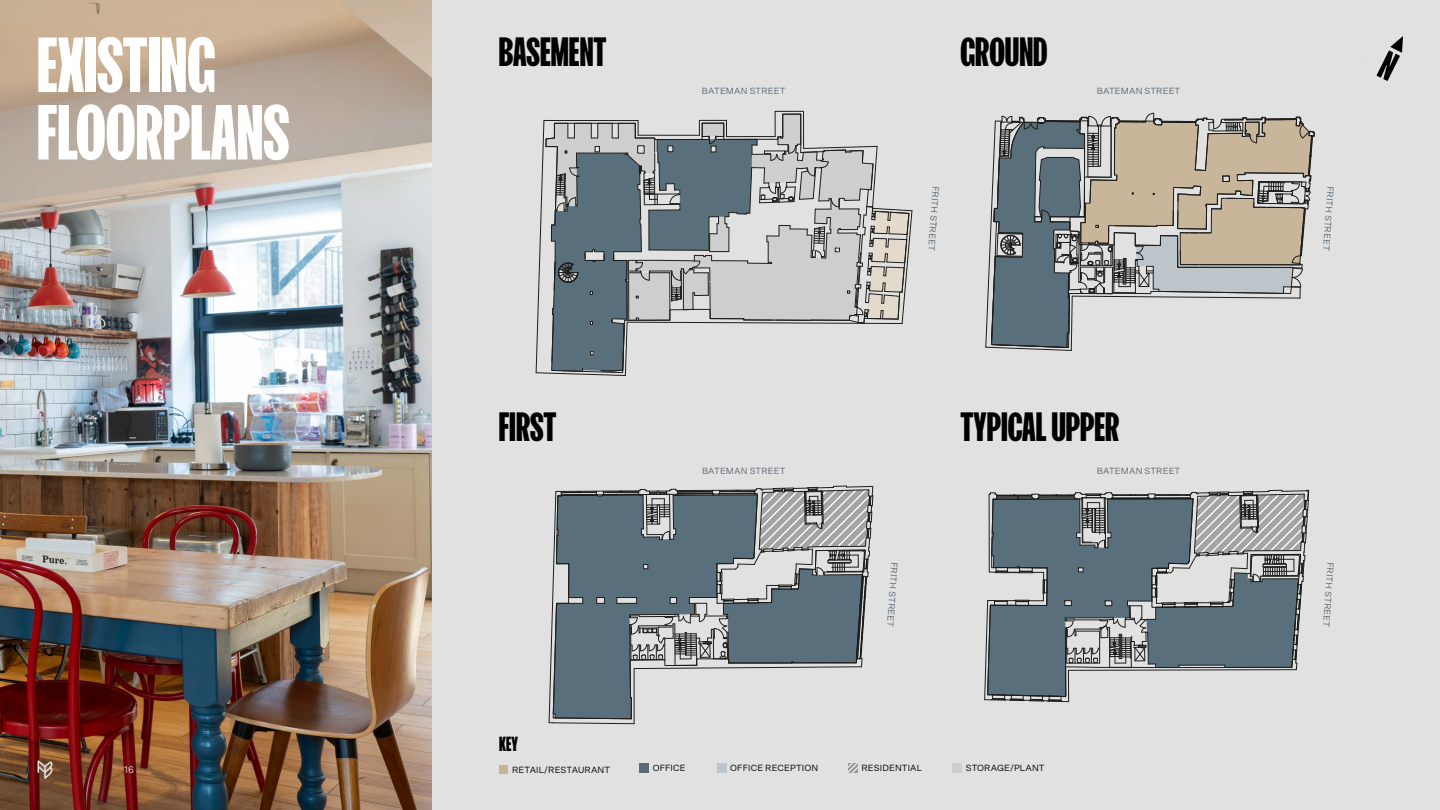
<style>
.page{position:relative;width:1440px;height:810px;background:#e2e1e2}
.page>*{position:absolute;margin:0;border:0;box-sizing:border-box;transform-origin:0 0}
.t1{font:75px/67.5px "FK Screamer Upright";color:#fff}
.t2{font:39px "FK Screamer Upright";color:#000}
.t3{font:19.5px "FK Screamer Upright";color:#000}
.t4{font:9.75px "Scto Grotesk A";color:#dddcdc}
.t5{font:9px "Scto Grotesk A";letter-spacing:.015em;color:#5a6975}
.t6{font:9px "Scto Grotesk A";letter-spacing:.015em;color:#000}
</style>
<div class="page">
<img style="left:0;top:1px;width:432px;height:809px">
<svg style="left:984px;top:490px;width:325px;height:212px"></svg>
<svg style="left:536px;top:111px;width:376px;height:265px"></svg>
<svg style="left:986px;top:113px;width:329px;height:238px"></svg>
<svg style="left:549px;top:486px;width:324px;height:238px"></svg>
<div style="left:499px;top:765px;width:9px;height:9px;background:#c8b396"></div>
<div style="left:639px;top:763px;width:10px;height:9px;background:#5a6975"></div>
<div style="left:717px;top:763px;width:9px;height:9px;background:#bdc3c8"></div>
<svg style="left:848px;top:763px;width:9px;height:9px"></svg>
<div style="left:953px;top:763px;width:9px;height:9px;background:#cecece"></div>
<svg style="left:1376px;top:36px;width:27px;height:45px"></svg>
<svg style="left:37px;top:760px;width:15px;height:19px"></svg>
<h1 class="t1" style="left:37px;top:33px;width:254px">EXISTING<br>FLOORPLANS</h1>
<h2 class="t2" style="left:499px;top:31px;width:109px">BASEMENT</h2>
<h2 class="t2" style="left:960px;top:31px;width:89px">GROUND</h2>
<p class="t5" style="left:702px;top:85px;width:85px">BATEMAN STREET</p>
<p class="t5" style="left:941px;top:186px;width:66px;rotate:94deg">FRITH STREET</p>
<p class="t5" style="left:1097px;top:85px;width:85px">BATEMAN STREET</p>
<h2 class="t2" style="left:499px;top:406px;width:59px">FIRST</h2>
<h2 class="t2" style="left:961px;top:406px;width:160px">TYPICAL UPPER</h2>
<p class="t4" style="left:124px;top:763px;width:11px">16</p>
<p class="t5" style="left:702px;top:465px;width:85px">BATEMAN STREET</p>
<p class="t5" style="left:900px;top:562px;width:66px;rotate:94deg">FRITH STREET</p>
<h3 class="t3" style="left:499px;top:734px;width:20px">KEY</h3>
<p class="t6" style="left:512px;top:764px;width:100px">RETAIL/RESTAURANT</p>
<p class="t6" style="left:653px;top:763px;width:34px">OFFICE</p>
<p class="t6" style="left:730px;top:763px;width:90px">OFFICE RECEPTION</p>
<p class="t6" style="left:861px;top:763px;width:62px">RESIDENTIAL</p>
<p class="t6" style="left:966px;top:763px;width:80px">STORAGE/PLANT</p>
<p class="t5" style="left:1097px;top:465px;width:85px">BATEMAN STREET</p>
<p class="t5" style="left:1336px;top:186px;width:66px;rotate:94deg">FRITH STREET</p>
<p class="t5" style="left:1336px;top:562px;width:66px;rotate:94deg">FRITH STREET</p>
</div>
